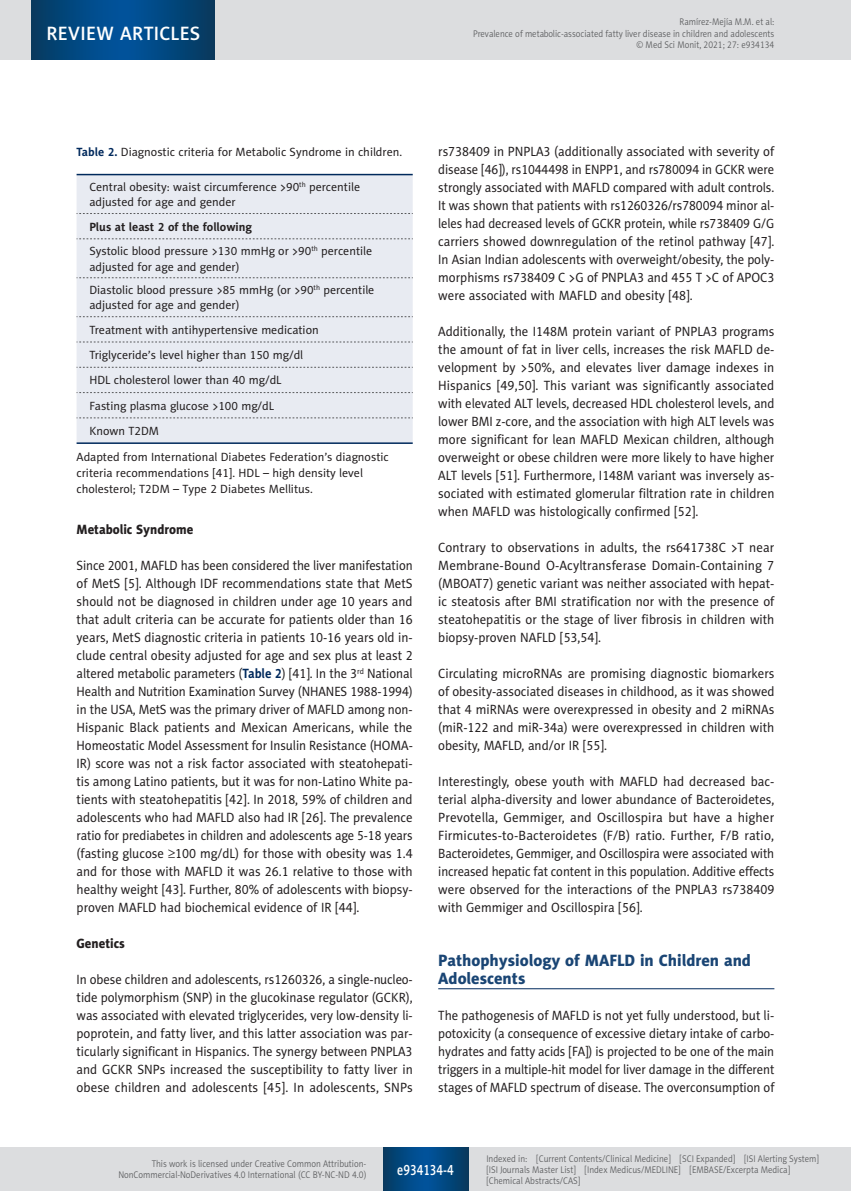
<style>
.page{position:relative;width:851px;height:1191px;background:#fff}
.page>*{position:absolute;margin:0;border:0;box-sizing:border-box;transform-origin:0 0}
.t1{font:19.5px "Naomi Sans EFN Medium";letter-spacing:.015em;color:#fff}
.MSM_Headline_1{font:16.5px/18px "Naomi Sans EFN Heavy";color:#1a4574}
.t2{font:15px "Naomi Sans EFN Medium";color:#fff;scale:.8 1}
.MSM_Body{font:13.5px/18px "Naomi Sans EFN";color:#231f20;text-align:justify;scale:.95 1}
.MSM_Body-2{font:13.5px/18px "Naomi Sans EFN";color:#231f20;text-align:justify;scale:.93 1}
.MSM_Body-3{font:13.5px/18px "Naomi Sans EFN";color:#231f20;text-align:justify;scale:.94 1}
.MSM_Body-4{font:13.5px/18px "Naomi Sans EFN";color:#231f20;text-align:justify;scale:.96 1}
.MSM_Headline_2{font:13.5px "Naomi Sans EFN Heavy";color:#231f20;scale:.95 1}
.MSM_Tabela_zawartosc{font:12px/15.8px "Naomi Sans EFN";color:#231f20}
.MSM_Table_podpis_dol{font:12px/15.8px "Naomi Sans EFN";color:#231f20}
.MSM_Tabela_tytul{font:12px "Naomi Sans EFN";color:#231f20}
.MSM_Tabela_zawartosc-2{font:700 12px "Naomi Sans EFN";color:#231f20}
.t3{font:9.75px/11.2px "Naomi Sans EFN Light";color:#57585a;text-align:right;scale:.9 1}
.s1{font-weight:700;color:#00295c}
.s2{font-family:"Standard Sym L"}
</style>
<div class="page">
<hr style="left:438px;top:988px;width:336px;height:1px;background:#00295c">
<div style="left:77px;top:175px;width:335px;height:267px;background:#e8ebf2"></div>
<svg style="left:77px;top:238px;width:336px;height:1px"></svg>
<svg style="left:77px;top:277px;width:336px;height:1px"></svg>
<svg style="left:77px;top:316px;width:336px;height:1px"></svg>
<svg style="left:77px;top:342px;width:336px;height:1px"></svg>
<svg style="left:77px;top:367px;width:336px;height:1px"></svg>
<svg style="left:77px;top:392px;width:336px;height:1px"></svg>
<hr style="left:77px;top:174px;width:335px;height:1px;background:#00295c">
<svg style="left:77px;top:213px;width:336px;height:1px"></svg>
<svg style="left:77px;top:417px;width:336px;height:1px"></svg>
<hr style="left:77px;top:442px;width:335px;height:2px;background:#00295c">
<div style="left:0;top:1148px;width:850px;height:43px;background:#dcdddf"></div>
<svg style="left:383px;top:1147px;width:85px;height:43px;background:#02477e"></svg>
<div style="left:0;top:0;width:850px;height:60px;background:#dcdddf"></div>
<hr style="left:850px;top:0;width:1px;height:60px;background:#dcdddf">
<svg style="left:32px;top:0;width:183px;height:60px;background:#02477e"></svg>
<h1 class="t1" style="left:46px;top:22px;width:155px">REVIEW ARTICLES</h1>
<p class="t3" style="left:473px;top:16px;width:336px">Ramírez-Mejía M.M. et al:<br>Prevalence of metabolic-associated fatty liver disease in children and adolescents © Med Sci Monit, 2021; 27: e934134</p>
<p class="MSM_Tabela_tytul" style="left:77px;top:145px;width:327px"><span class="s1">Table 2.</span> Diagnostic criteria for Metabolic Syndrome in children.</p>
<p class="MSM_Tabela_zawartosc" style="left:89px;top:179px;width:272px">Central obesity: waist circumference &gt;90<sup>th</sup> percentile adjusted for age and gender</p>
<p class="MSM_Tabela_zawartosc-2" style="left:89px;top:219px;width:164px">Plus at least 2 of the following</p>
<p class="MSM_Tabela_zawartosc" style="left:89px;top:243px;width:284px">Systolic blood pressure &gt;130 mmHg or &gt;90<sup>th</sup> percentile adjusted for age and gender)</p>
<p class="MSM_Tabela_zawartosc" style="left:89px;top:282px;width:286px">Diastolic blood pressure &gt;85 mmHg (or &gt;90<sup>th</sup> percentile adjusted for age and gender)</p>
<p class="MSM_Tabela_zawartosc" style="left:89px;top:322px;width:231px">Treatment with antihypertensive medication</p>
<p class="MSM_Tabela_zawartosc" style="left:89px;top:347px;width:215px">Triglyceride’s level higher than 150 mg/dl</p>
<p class="MSM_Tabela_zawartosc" style="left:89px;top:372px;width:194px">HDL cholesterol lower than 40 mg/dL</p>
<p class="MSM_Tabela_zawartosc" style="left:89px;top:398px;width:186px">Fasting plasma glucose &gt;100 mg/dL</p>
<p class="MSM_Tabela_zawartosc" style="left:89px;top:423px;width:71px">Known T2DM</p>
<p class="MSM_Table_podpis_dol" style="left:77px;top:449px;width:314px">Adapted from International Diabetes Federation’s diagnostic criteria recommendations [41]. HDL – high density level cholesterol; T2DM – Type 2 Diabetes Mellitus.</p>
<p class="MSM_Headline_2" style="left:77px;top:521px;width:124px">Metabolic Syndrome</p>
<p class="MSM_Body-2" style="left:77px;top:556px;width:363px">Since 2001, MAFLD has been considered the liver manifestation of MetS [5]. Although IDF recommendations state that MetS should not be diagnosed in children under age 10 years and that adult criteria can be accurate for patients older than 16 years, MetS diagnostic criteria in patients 10-16 years old in&shy;clude central obesity adjusted for age and sex plus at least 2 altered metabolic parameters (<span class="s1">Table 2</span>) [41]. In the 3<sup>rd</sup> National Health and Nutrition Examination Survey (NHANES 1988-1994) in the USA, MetS was the primary driver of MAFLD among non-Hispanic Black patients and Mexican Americans, while the Homeostatic Model Assessment for Insulin Resistance (HOMA-IR) score was not a risk factor associated with steatohepati&shy;tis among Latino patients, but it was for non-Latino White pa&shy;tients with steatohepatitis [42]. In 2018, 59% of children and adolescents who had MAFLD also had IR [26]. The prevalence ratio for prediabetes in children and adolescents age 5-18 years (fasting glucose <span class="s2">³</span>100 mg/dL) for those with obesity was 1.4 and for those with MAFLD it was 26.1 relative to those with healthy weight [43]. Further, 80% of adolescents with biopsy&shy;proven MAFLD had biochemical evidence of IR [44].</p>
<p class="MSM_Headline_2" style="left:77px;top:935px;width:52px">Genetics</p>
<p class="MSM_Body-3" style="left:77px;top:970px;width:359px">In obese children and adolescents, rs1260326, a single-nucleo&shy;tide polymorphism (SNP) in the glucokinase regulator (GCKR), was associated with elevated triglycerides, very low-density li&shy;poprotein, and fatty liver, and this latter association was par&shy;ticularly significant in Hispanics. The synergy between PNPLA3 and GCKR SNPs increased the susceptibility to fatty liver in obese children and adolescents [45]. In adolescents, SNPs</p>
<p class="MSM_Body" style="left:438px;top:142px;width:355px">rs738409 in PNPLA3 (additionally associated with severity of disease [46]), rs1044498 in ENPP1, and rs780094 in GCKR were strongly associated with MAFLD compared with adult controls.<br>It was shown that patients with rs1260326/rs780094 minor al&shy;leles had decreased levels of GCKR protein, while rs738409 G/G carriers showed downregulation of the retinol pathway [47].<br>In Asian Indian adolescents with overweight/obesity, the poly&shy;morphisms rs738409 C &gt;G of PNPLA3 and 455 T &gt;C of APOC3 were associated with MAFLD and obesity [48].</p>
<p class="MSM_Body" style="left:438px;top:322px;width:355px">Additionally, the I148M protein variant of PNPLA3 programs the amount of fat in liver cells, increases the risk MAFLD de&shy;velopment by &gt;50%, and elevates liver damage indexes in Hispanics [49,50]. This variant was significantly associated with elevated ALT levels, decreased HDL cholesterol levels, and lower BMI z-core, and the association with high ALT levels was more significant for lean MAFLD Mexican children, although overweight or obese children were more likely to have higher ALT levels [51]. Furthermore, I148M variant was inversely as&shy;sociated with estimated glomerular filtration rate in children when MAFLD was histologically confirmed [52].</p>
<p class="MSM_Body-4" style="left:438px;top:538px;width:351px">Contrary to observations in adults, the rs641738C &gt;T near Membrane-Bound O-Acyltransferase Domain-Containing 7 (MBOAT7) genetic variant was neither associated with hepat&shy;ic steatosis after BMI stratification nor with the presence of steatohepatitis or the stage of liver fibrosis in children with biopsy-proven NAFLD [53,54].</p>
<p class="MSM_Body" style="left:438px;top:664px;width:355px">Circulating microRNAs are promising diagnostic biomarkers of obesity-associated diseases in childhood, as it was showed that 4 miRNAs were overexpressed in obesity and 2 miRNAs (miR-122 and miR-34a) were overexpressed in children with obesity, MAFLD, and/or IR [55].</p>
<p class="MSM_Body" style="left:438px;top:772px;width:355px">Interestingly, obese youth with MAFLD had decreased bac&shy;terial alpha-diversity and lower abundance of Bacteroidetes, Prevotella, Gemmiger, and Oscillospira but have a higher Firmicutes-to-Bacteroidetes (F/B) ratio. Further, F/B ratio, Bacteroidetes, Gemmiger, and Oscillospira were associated with increased hepatic fat content in this population. Additive effects were observed for the interactions of the PNPLA3 rs738409 with Gemmiger and Oscillospira [56].</p>
<p class="MSM_Headline_1" style="left:438px;top:951px;width:314px">Pathophysiology of MAFLD in Children and<br>Adolescents</p>
<p class="MSM_Body" style="left:438px;top:1006px;width:355px">The pathogenesis of MAFLD is not yet fully understood, but li&shy;potoxicity (a consequence of excessive dietary intake of carbo&shy;hydrates and fatty acids [FA]) is projected to be one of the main triggers in a multiple-hit model for liver damage in the different stages of MAFLD spectrum of disease. The overconsumption of</p>
<p class="t3" style="left:118px;top:1158px;width:277px">This work is licensed under Creative Common Attribution-<br>NonCommercial-NoDerivatives 4.0 International (CC BY-NC-ND 4.0)</p>
<p class="t2" style="left:397px;top:1160px;width:72px">e934134-4</p>
<p class="t3" style="left:486px;top:1152px;width:371px;text-align:left">Indexed in: [Current Contents/Clinical Medicine] [SCI Expanded] [ISI Alerting System] [ISI Journals Master List] [Index Medicus/MEDLINE] [EMBASE/Excerpta Medica] [Chemical Abstracts/CAS]</p>
</div>
